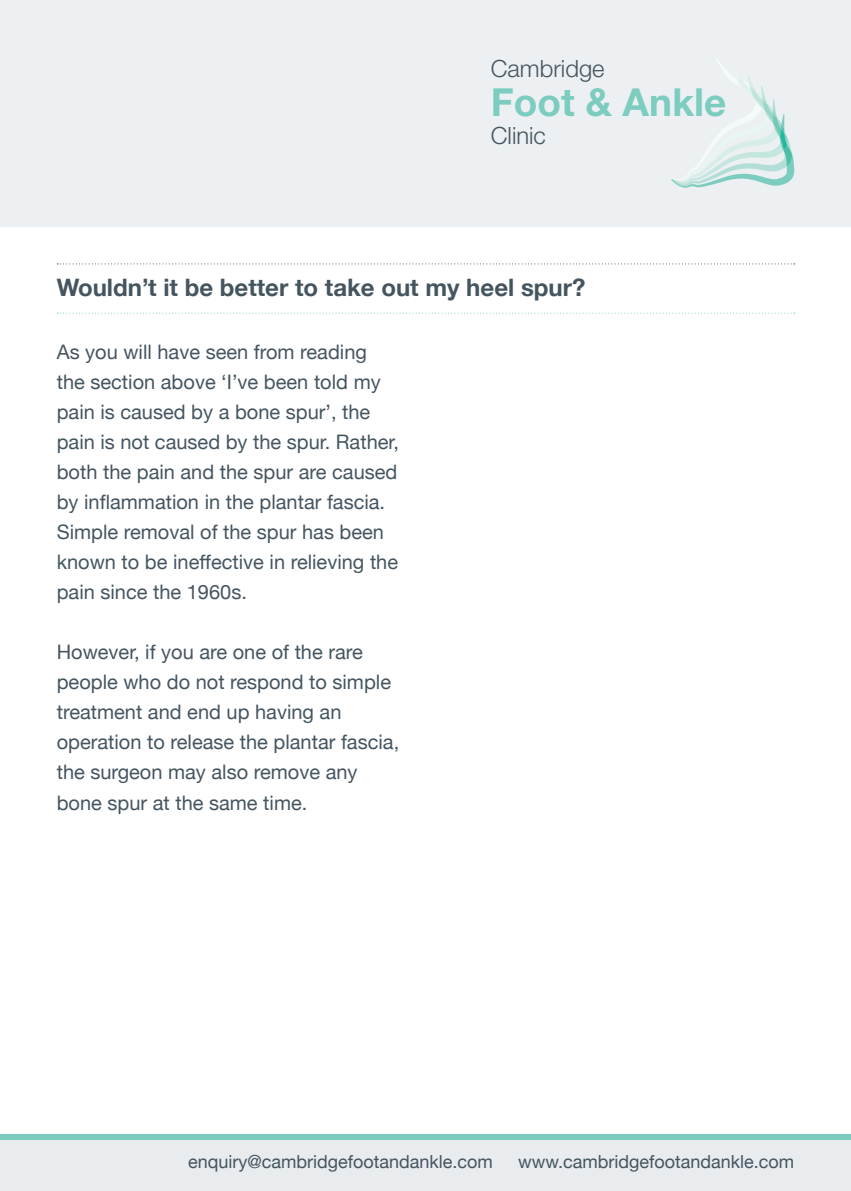
<style>
.page{position:relative;width:851px;height:1191px;background:#fff}
.page>*{position:absolute;margin:0;border:0;box-sizing:border-box;transform-origin:0 0}
.t1{font:700 38.6px "Helvetica Neue";color:#7cccbf}
.t2{font:700 24px "Helvetica Neue";color:#455560}
.t3{font:300 23.8px "Helvetica Neue";color:#455560}
.t4{font:20px/30px "Helvetica Neue";color:#455560}
.t5{font:18px "Helvetica Neue";color:#455560}
</style>
<div class="page">
<div style="left:0;top:0;width:850px;height:227px;background:#ecf0f2"></div>
<div style="left:0;top:1140px;width:850px;height:51px;background:#e8ecef"></div>
<div style="left:0;top:1134px;width:850px;height:6px;background:#7cccbf"></div>
<svg style="left:671px;top:74px;width:123px;height:114px"></svg>
<svg style="left:57px;top:263px;width:737px;height:1px"></svg>
<svg style="left:57px;top:313px;width:737px;height:1px"></svg>
<p class="t3" style="left:491px;top:54px;width:115px">Cambridge</p>
<h1 class="t1" style="left:491px;top:78px;width:237px">Foot &amp; Ankle</h1>
<p class="t3" style="left:491px;top:121px;width:57px">Clinic</p>
<p class="t2" style="left:57px;top:268px;width:530px">Wouldn’t it be better to take out my heel spur?</p>
<p class="t4" style="left:57px;top:338px;width:343px">As you will have seen from reading the section above ‘I’ve been told my pain is caused by a bone spur’, the pain is not caused by the spur. Rather, both the pain and the spur are caused by inflammation in the plantar fascia.<br>Simple removal of the spur has been known to be ineffective in relieving the pain since the 1960s.</p>
<p class="t4" style="left:57px;top:638px;width:344px">However, if you are one of the rare people who do not respond to simple treatment and end up having an operation to release the plantar fascia, the surgeon may also remove any bone spur at the same time.</p>
<p class="t5" style="left:188px;top:1149px;width:306px">enquiry@cambridgefootandankle.com</p>
<p class="t5" style="left:518px;top:1149px;width:278px">www.cambridgefootandankle.com</p>
</div>
